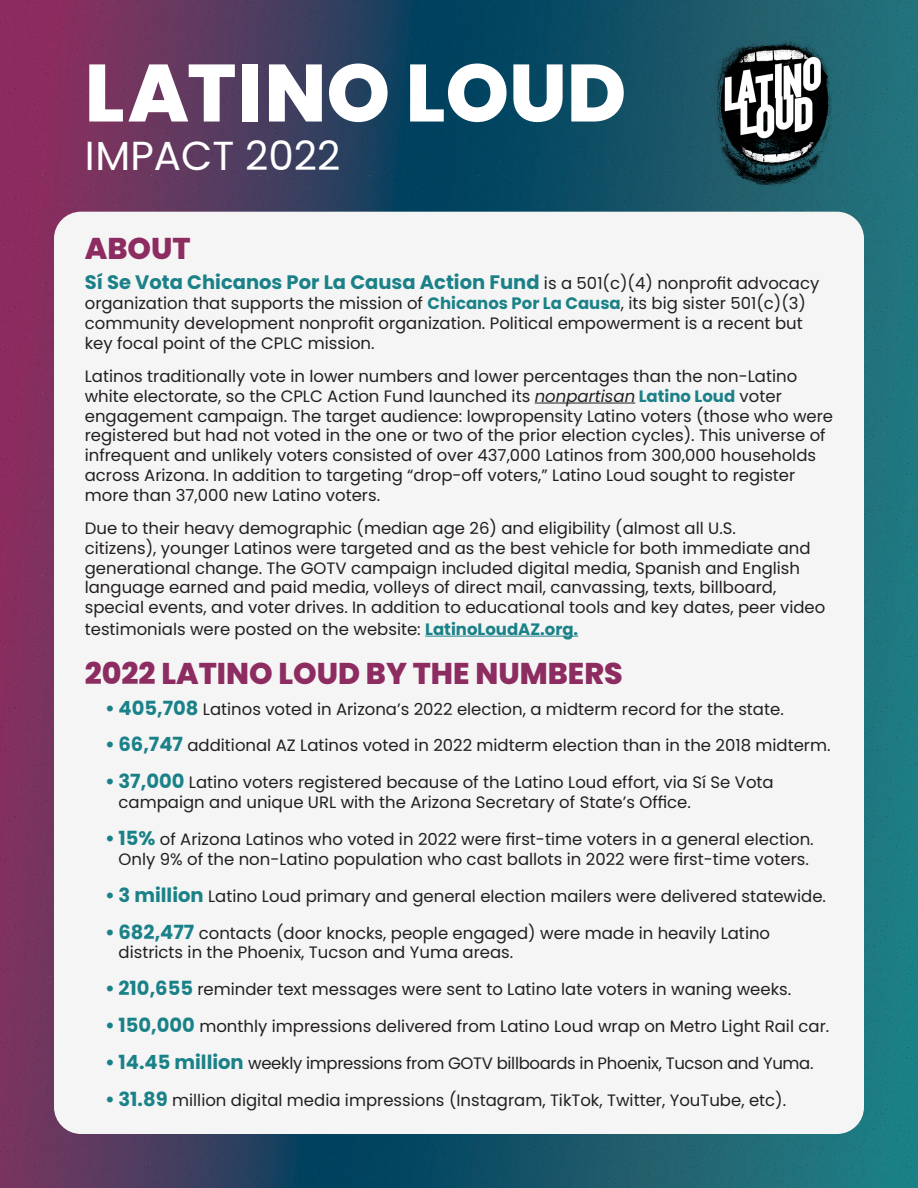
<style>
.page{position:relative;width:918px;height:1188px;background:#fff}
.page>*{position:absolute;margin:0;border:0;box-sizing:border-box;transform-origin:0 0}
.t1{font:800 81px "Poppins";color:#fff}
.t2{font:40.5px "Poppins";color:#fff}
.t3{font:800 30px "Poppins";color:#8d2c60}
.t4{font:700 19.5px "Poppins";color:#1b8188}
.t5{font:16.5px/19.8px "Poppins";color:#231f20}
.t6{font:16.5px "Poppins";letter-spacing:-.02em;color:#231f20}
.s1{font-weight:400;font-size:16.5px;color:#231f20}
.s2{font-weight:700;color:#1b8188}
.s3{font-style:italic}
.s4{font-weight:700;font-size:19.5px;color:#1b8188}
</style>
<div class="page">
<img style="left:0;top:0;width:918px;height:1188px">
<img style="left:711px;top:36px;width:122px;height:152px">
<div style="left:54px;top:212px;width:810px;height:922px;background:#f5f5f5;border-radius:27px"></div>
<hr style="left:535px;top:403px;width:100px;height:1px;background:#231f20">
<hr style="left:425px;top:636px;width:153px;height:1px;background:#1b8188">
<p class="t1" style="left:85px;top:46px;width:543px">LATINO LOUD</p>
<p class="t2" style="left:85px;top:132px;width:257px">IMPACT 2022</p>
<p class="t3" style="left:85px;top:231px;width:107px">ABOUT</p>
<p class="t4" style="left:85px;top:271px;width:736px">Sí Se Vota Chicanos Por La Causa Action Fund <span class="s1">is a 501(c)(4) nonprofit advocacy</span></p>
<p class="t5" style="left:85px;top:293px;width:723px">organization that supports the mission of <span class="s2">Chicanos Por La Causa</span>, its big sister 501(c)(3) community development nonprofit organization. Political empowerment is a recent but key focal point of the CPLC mission.</p>
<p class="t5" style="left:85px;top:366px;width:750px">Latinos traditionally vote in lower numbers and lower percentages than the non-Latino white electorate, so the CPLC Action Fund launched its <span class="s3">nonpartisan</span> <span class="s2">Latino Loud</span> voter engagement campaign. The target audience: lowpropensity Latino voters (those who were registered but had not voted in the one or two of the prior election cycles). This universe of infrequent and unlikely voters consisted of over 437,000 Latinos from 300,000 households across Arizona. In addition to targeting “drop-off voters,” Latino Loud sought to register more than 37,000 new Latino voters.</p>
<p class="t5" style="left:85px;top:518px;width:742px">Due to their heavy demographic (median age 26) and eligibility (almost all U.S.<br>citizens), younger Latinos were targeted and as the best vehicle for both immediate and generational change. The GOTV campaign included digital media, Spanish and English language earned and paid media, volleys of direct mail, canvassing, texts, billboard, special events, and voter drives. In addition to educational tools and key dates, peer video</p>
<p class="t5" style="left:85px;top:619px;width:495px">testimonials were posted on the website: <span class="s2">LatinoLoudAZ.org.</span></p>
<p class="t3" style="left:85px;top:656px;width:539px">2022 LATINO LOUD BY THE NUMBERS</p>
<p class="t5" style="left:105px;top:699px;width:680px"><span class="s4">• 405,708</span> Latinos voted in Arizona’s 2022 election, a midterm record for the state.</p>
<p class="t5" style="left:105px;top:736px;width:727px"><span class="s4">• 66,747</span> additional AZ Latinos voted in 2022 midterm election than in the 2018 midterm.</p>
<p class="t5" style="left:119px;top:773px;width:657px;text-indent:-14px"><span class="s4">• 37,000</span> Latino voters registered because of the Latino Loud effort, via Sí Se Vota campaign and unique URL with the Arizona Secretary of State’s Office.</p>
<p class="t5" style="left:105px;top:829px;width:710px;text-align:center"><span class="s4">• 15%</span> of Arizona Latinos who voted in 2022 were first-time voters in a general election.<br>Only 9% of the non-Latino population who cast ballots in 2022 were first-time voters.</p>
<p class="t5" style="left:105px;top:886px;width:723px"><span class="s4">• 3 million</span> Latino Loud primary and general election mailers were delivered statewide.</p>
<p class="t5" style="left:119px;top:923px;width:653px;text-indent:-14px"><span class="s4">• 682,477</span> contacts (door knocks, people engaged) were made in heavily Latino districts in the Phoenix, Tucson and Yuma areas.</p>
<p class="t5" style="left:105px;top:980px;width:688px"><span class="s4">• 210,655</span> reminder text messages were sent to Latino late voters in waning weeks.</p>
<p class="t5" style="left:105px;top:1017px;width:726px"><span class="s4">• 150,000</span> monthly impressions delivered from Latino Loud wrap on Metro Light Rail car.</p>
<p class="t6" style="left:105px;top:1054px;width:710px"><span class="s4">• 14.45 million</span> weekly impressions from GOTV billboards in Phoenix, Tucson and Yuma.</p>
<p class="t5" style="left:105px;top:1090px;width:683px"><span class="s4">• 31.89</span> million digital media impressions (Instagram, TikTok, Twitter, YouTube, etc).</p>
</div>
